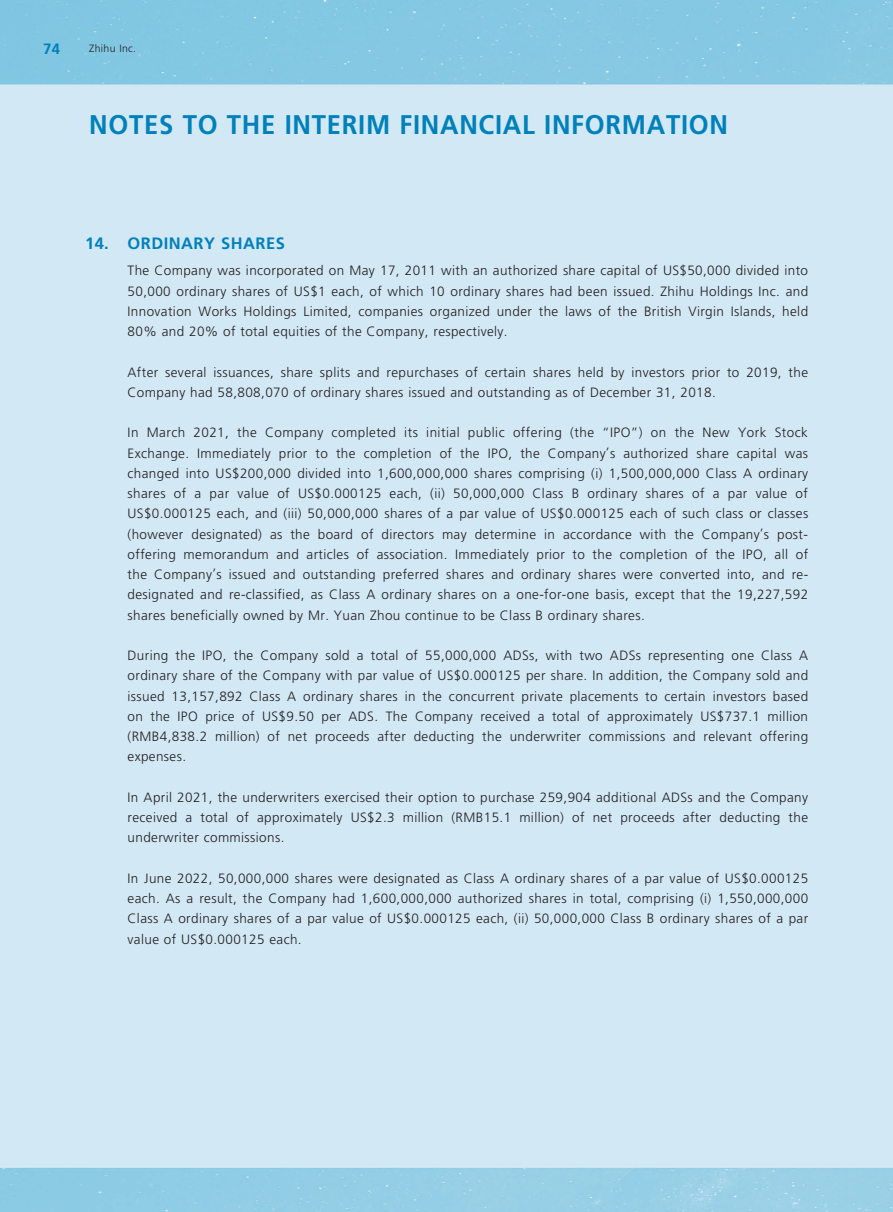
<style>
.page{position:relative;width:893px;height:1212px;background:#fff}
.page>*{position:absolute;margin:0;border:0;box-sizing:border-box;transform-origin:0 0}
.t1{font:700 27px "Jwgqgm Frutiger LT Std";letter-spacing:.03em;color:#0081bb;scale:.95 1}
.t2{font:700 16.5px "Skwhpt Frutiger LT Std";letter-spacing:.03em;color:#0081bb}
.t3{font:700 15px "Skwhpt Frutiger LT Std";color:#0081bb}
.t4{font:300 13.5px/20.2px "Vqhxbv Frutiger LT Std";letter-spacing:.03em;color:#231f20;text-align:justify}
.t5{font:300 10.5px "Sqwvwt Frutiger LT Std";letter-spacing:.03em;color:#231f20}
</style>
<div class="page">
<p class="t3" style="left:43px;top:40px;width:19px">74</p>
<p class="t5" style="left:89px;top:43px;width:48px">Zhihu Inc.</p>
<h1 class="t1" style="left:89px;top:109px;width:674px">NOTES TO THE INTERIM FINANCIAL INFORMATION</h1>
<p class="t2" style="left:85px;top:233px;width:201px">14. ORDINARY SHARES</p>
<p class="t4" style="left:128px;top:261px;width:682px">The Company was incorporated on May 17, 2011 with an authorized share capital of US$50,000 divided into 50,000 ordinary shares of US$1 each, of which 10 ordinary shares had been issued. Zhihu Holdings Inc. and Innovation Works Holdings Limited, companies organized under the laws of the British Virgin Islands, held 80% and 20% of total equities of the Company, respectively.</p>
<p class="t4" style="left:128px;top:362px;width:682px">After several issuances, share splits and repurchases of certain shares held by investors prior to 2019, the<br>Company had 58,808,070 of ordinary shares issued and outstanding as of December 31, 2018.</p>
<p class="t4" style="left:128px;top:423px;width:682px">In March 2021, the Company completed its initial public offering (the “IPO”) on the New York Stock Exchange. Immediately prior to the completion of the IPO, the Company’s authorized share capital was changed into US$200,000 divided into 1,600,000,000 shares comprising (i) 1,500,000,000 Class A ordinary shares of a par value of US$0.000125 each, (ii) 50,000,000 Class B ordinary shares of a par value of US$0.000125 each, and (iii) 50,000,000 shares of a par value of US$0.000125 each of such class or classes (however designated) as the board of directors may determine in accordance with the Company’s post&shy;offering memorandum and articles of association. Immediately prior to the completion of the IPO, all of the Company’s issued and outstanding preferred shares and ordinary shares were converted into, and re&shy;designated and re-classified, as Class A ordinary shares on a one-for-one basis, except that the 19,227,592 shares beneficially owned by Mr. Yuan Zhou continue to be Class B ordinary shares.</p>
<p class="t4" style="left:128px;top:645px;width:682px">During the IPO, the Company sold a total of 55,000,000 ADSs, with two ADSs representing one Class A ordinary share of the Company with par value of US$0.000125 per share. In addition, the Company sold and issued 13,157,892 Class A ordinary shares in the concurrent private placements to certain investors based on the IPO price of US$9.50 per ADS. The Company received a total of approximately US$737.1 million (RMB4,838.2 million) of net proceeds after deducting the underwriter commissions and relevant offering expenses.</p>
<p class="t4" style="left:128px;top:787px;width:682px">In April 2021, the underwriters exercised their option to purchase 259,904 additional ADSs and the Company received a total of approximately US$2.3 million (RMB15.1 million) of net proceeds after deducting the underwriter commissions.</p>
<p class="t4" style="left:128px;top:868px;width:682px">In June 2022, 50,000,000 shares were designated as Class A ordinary shares of a par value of US$0.000125 each. As a result, the Company had 1,600,000,000 authorized shares in total, comprising (i) 1,550,000,000<br>Class A ordinary shares of a par value of US$0.000125 each, (ii) 50,000,000 Class B ordinary shares of a par value of US$0.000125 each.</p>
</div>
